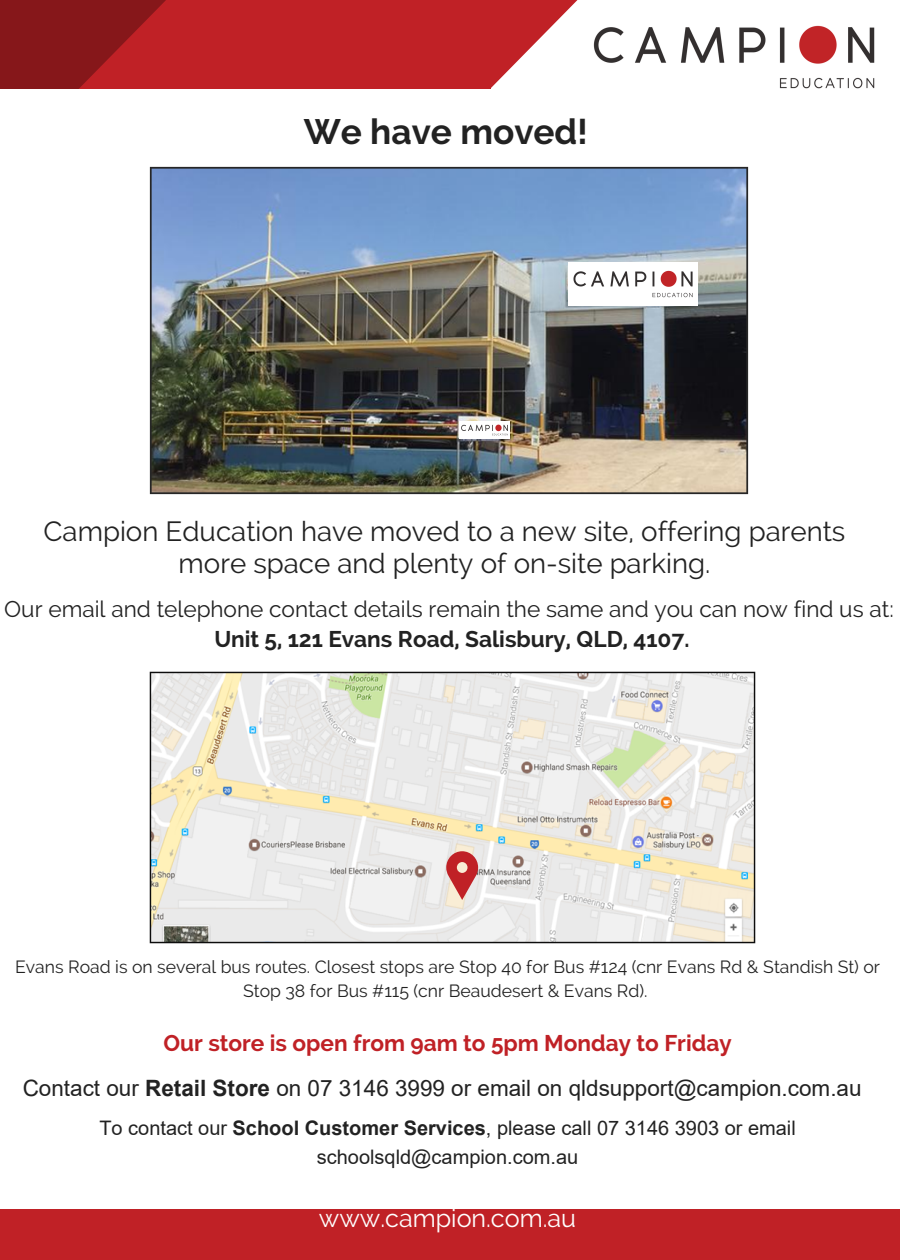
<style>
.page{position:relative;width:900px;height:1260px;background:#fff}
.page>*{position:absolute;margin:0;border:0;box-sizing:border-box;transform-origin:0 0}
.t1{font:700 35.25px "Raleway";color:#222}
.t2{font:27.75px/32px "Raleway";color:#222;text-align:center}
.t3{font:25.25px "Raleway";color:#fff}
.t4{font:22.75px "Raleway";color:#222}
.t5{font:700 22.75px "Raleway";color:#c02126}
.t6{font:700 22.75px "Raleway";color:#222}
.t7{font:22.5px "Arial";color:#222}
.t8{font:20px/29.5px "Arial";color:#222;text-align:center}
.t9{font:17.5px/24.5px "Raleway";color:#222;text-align:center}
.s1{font-weight:700}
</style>
<div class="page">
<div style="left:166px;top:0;width:325px;height:88px;background:#c02126"></div>
<svg style="left:491px;top:0;width:87px;height:88px"></svg>
<svg style="left:0;top:0;width:166px;height:88px;background:#94191d"></svg>
<div style="left:0;top:1209px;width:900px;height:51px;background:#c02126"></div>
<img style="left:593px;top:25px;width:282px;height:64px">
<img style="left:150px;top:167px;width:598px;height:328px">
<img style="left:568px;top:262px;width:129px;height:44px">
<img style="left:459px;top:422px;width:51px;height:17px">
<img style="left:150px;top:671px;width:606px;height:272px">
<svg style="left:446px;top:851px;width:32px;height:49px;background:#d37674"></svg>
<h1 class="t1" style="left:304px;top:111px;width:285px">We have moved!</h1>
<h2 class="t2" style="left:44px;top:515px;width:803px">Campion Education have moved to a new site, offering parents more space and plenty of on-site parking.</h2>
<h3 class="t4" style="left:4px;top:595px;width:891px">Our email and telephone contact details remain the same and you can now find us at:</h3>
<h3 class="t6" style="left:214px;top:625px;width:477px">Unit 5, 121 Evans Road, Salisbury, QLD, 4107.</h3>
<p class="t9" style="left:15px;top:954px;width:867px">Evans Road is on several bus routes. Closest stops are Stop 40 for Bus #124 (cnr Evans Rd &amp; Standish St) or<br>Stop 38 for Bus #115 (cnr Beaudesert &amp; Evans Rd).</p>
<h3 class="t5" style="left:163px;top:1030px;width:570px">Our store is open from 9am to 5pm Monday to Friday</h3>
<p class="t7" style="left:23px;top:1072px;width:840px">Contact our <span class="s1">Retail Store</span> on 07 3146 3999 or email on qldsupport@campion.com.au</p>
<p class="t8" style="left:99px;top:1113px;width:698px">To contact our <span class="s1">School Customer Services</span>, please call 07 3146 3903 or email schoolsqld@campion.com.au</p>
<h3 class="t3" style="left:319px;top:1203px;width:259px">www.campion.com.au</h3>
</div>
